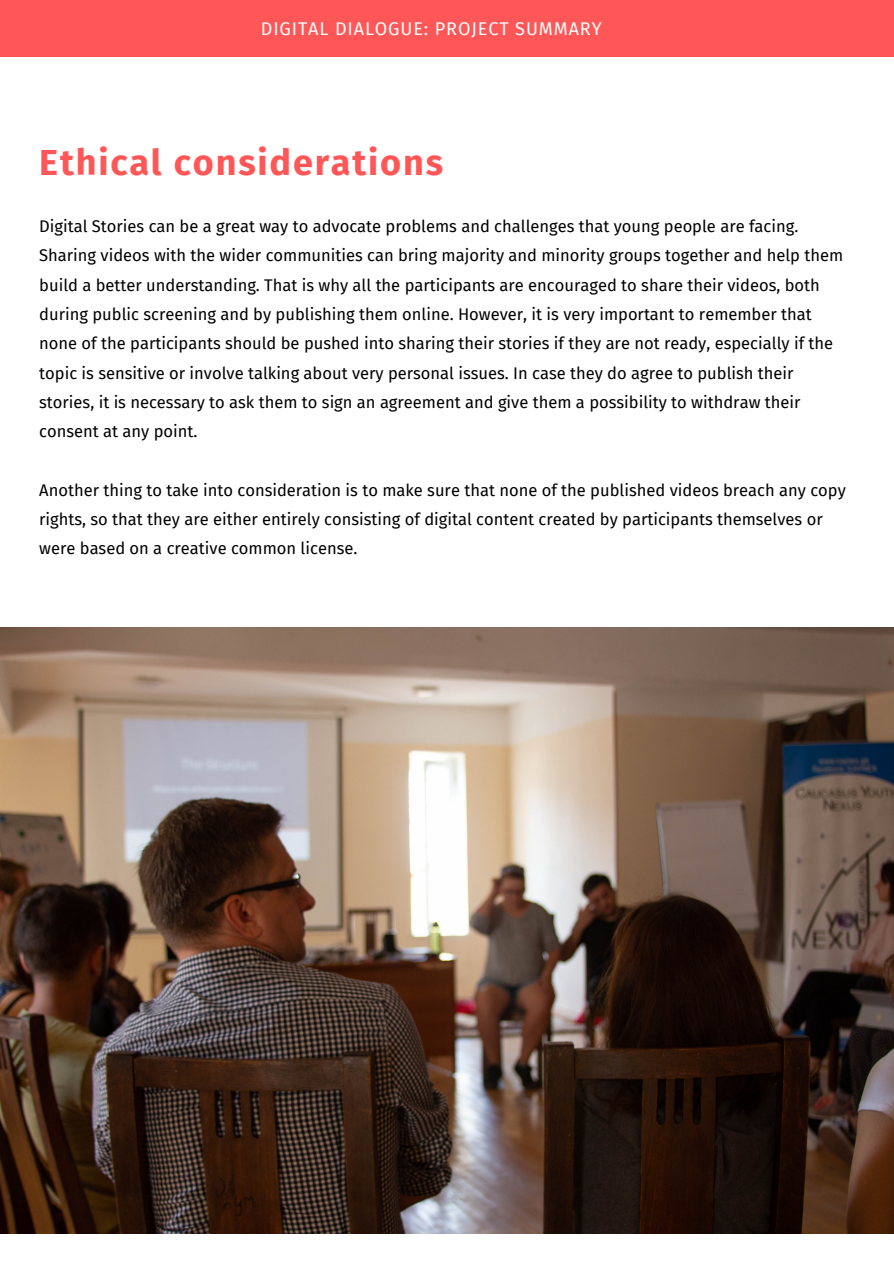
<style>
.page{position:relative;width:894px;height:1264px;background:#fff}
.page>*{position:absolute;margin:0;border:0;box-sizing:border-box;transform-origin:0 0}
.t1{font:700 36px "Fira Sans";letter-spacing:.05em;color:#ff5757}
.t2{font:18px "Fira Sans";letter-spacing:.05em;color:#fff}
.t3{font:16.5px/29.2px "Fira Sans";color:#000}
</style>
<div class="page">
<div style="left:0;top:0;width:893px;height:56px;background:#ff5757"></div>
<img style="left:0;top:627px;width:893px;height:606px">
<p class="t2" style="left:261px;top:18px;width:342px">DIGITAL DIALOGUE: PROJECT SUMMARY</p>
<h1 class="t1" style="left:39px;top:141px;width:405px">Ethical considerations</h1>
<p class="t3" style="left:39px;top:212px;width:805px">Digital Stories can be a great way to advocate problems and challenges that young people are facing.<br>Sharing videos with the wider communities can bring majority and minority groups together and help them build a better understanding. That is why all the participants are encouraged to share their videos, both during public screening and by publishing them online. However, it is very important to remember that none of the participants should be pushed into sharing their stories if they are not ready, especially if the topic is sensitive or involve talking about very personal issues. In case they do agree to publish their stories, it is necessary to ask them to sign an agreement and give them a possibility to withdraw their consent at any point.</p>
<p class="t3" style="left:39px;top:475px;width:807px">Another thing to take into consideration is to make sure that none of the published videos breach any copy rights, so that they are either entirely consisting of digital content created by participants themselves or were based on a creative common license.</p>
</div>
